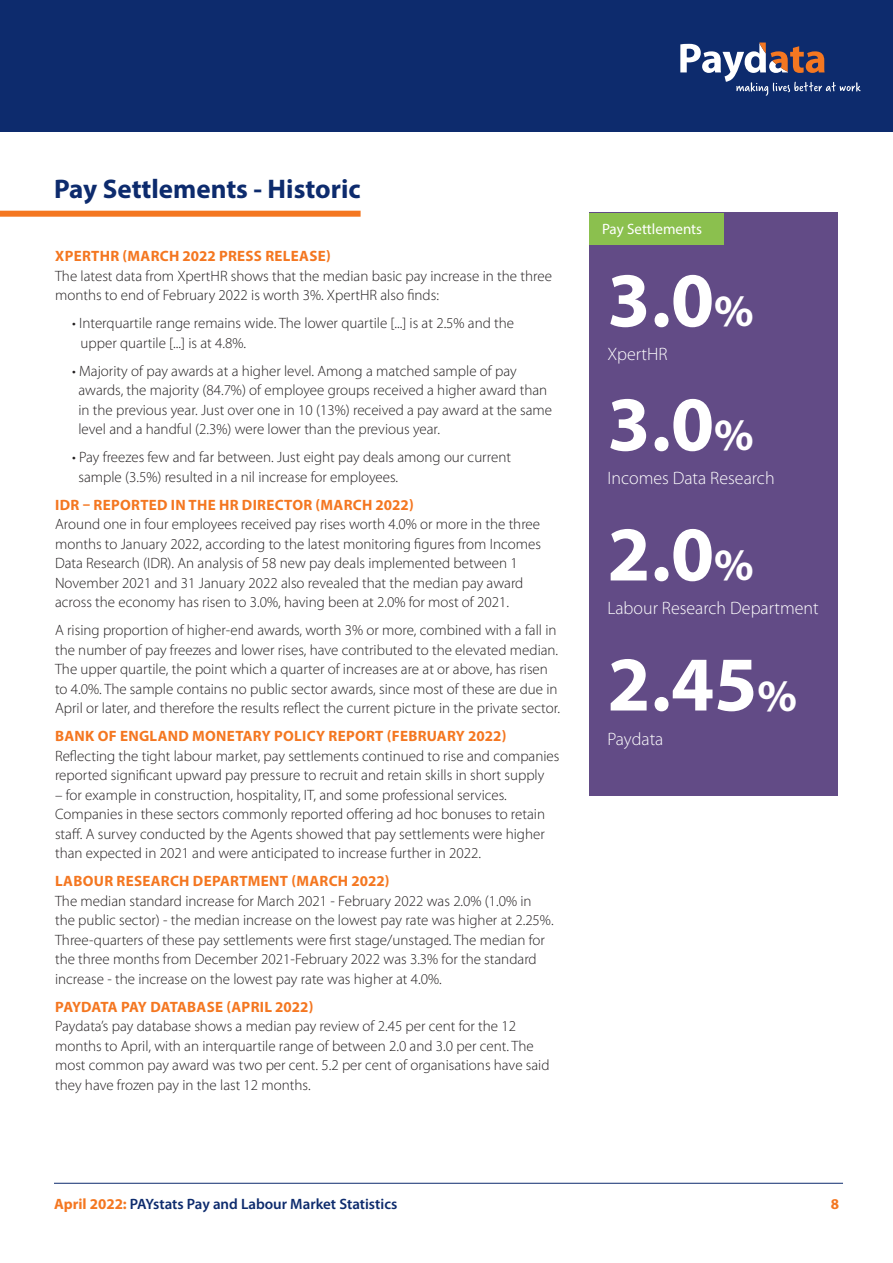
<style>
.page{position:relative;width:893px;height:1263px;background:#fff}
.page>*{position:absolute;margin:0;border:0;box-sizing:border-box;transform-origin:0 0}
.t1{font:700 78px "Myriad Pro";color:#fff}
.t2{font:700 27px "Myriad Pro";color:#0d2b6d}
.t3{font:300 18px "Myriad Pro";color:#fff}
.t4{font:300 15px/19.5px "Myriad Pro";color:#231f20}
.t5{font:700 15px "Myriad Pro";letter-spacing:.02em;color:#f47721}
.t6{font:600 15px "Myriad Pro";color:#0d2b6d}
.t7{font:700 15px "Myriad Pro";color:#f47721}
.t8{font:15px "Myriad Pro";color:#fff}
.s1{font-size:45px}
.s2{font-weight:700;color:#f47721}
</style>
<div class="page">
<div style="left:0;top:211px;width:361px;height:6px;background:#f47721"></div>
<div style="left:589px;top:213px;width:249px;height:583px;background:#624b86"></div>
<div style="left:589px;top:213px;width:134px;height:31px;background:#8bc04e"></div>
<div style="left:0;top:0;width:893px;height:132px;background:#0d2b6d"></div>
<svg style="left:680px;top:43px;width:181px;height:53px"></svg>
<hr style="left:54px;top:1183px;width:789px;height:1px;background:#0d2b6d">
<p class="t2" style="left:54px;top:171px;width:308px">Pay Settlements - Historic</p>
<p class="t5" style="left:55px;top:246px;width:277px">XPERTHR (MARCH 2022 PRESS RELEASE)</p>
<p class="t4" style="left:55px;top:266px;width:498px">The latest data from XpertHR shows that the median basic pay increase in the three months to end of February 2022 is worth 3%. XpertHR also finds:</p>
<p class="t4" style="left:72px;top:313px;width:444px">• Interquartile range remains wide. The lower quartile [...] is at 2.5% and the</p>
<p class="t4" style="left:81px;top:333px;width:167px">upper quartile [...] is at 4.8%.</p>
<p class="t4" style="left:72px;top:361px;width:446px">• Majority of pay awards at a higher level. Among a matched sample of pay</p>
<p class="t4" style="left:78px;top:380px;width:475px">awards, the majority (84.7%) of employee groups received a higher award than in the previous year. Just over one in 10 (13%) received a pay award at the same level and a handful (2.3%) were lower than the previous year.</p>
<p class="t4" style="left:72px;top:447px;width:440px">• Pay freezes few and far between. Just eight pay deals among our current</p>
<p class="t4" style="left:78px;top:467px;width:321px">sample (3.5%) resulted in a nil increase for employees.</p>
<p class="t5" style="left:55px;top:495px;width:360px">IDR – REPORTED IN THE HR DIRECTOR (MARCH 2022)</p>
<p class="t4" style="left:55px;top:514px;width:487px">Around one in four employees received pay rises worth 4.0% or more in the three months to January 2022, according to the latest monitoring figures from Incomes Data Research (IDR). An analysis of 58 new pay deals implemented between 1<br>November 2021 and 31 January 2022 also revealed that the median pay award across the economy has risen to 3.0%, having been at 2.0% for most of 2021.</p>
<p class="t4" style="left:55px;top:620px;width:507px">A rising proportion of higher-end awards, worth 3% or more, combined with a fall in the number of pay freezes and lower rises, have contributed to the elevated median.<br>The upper quartile, the point which a quarter of increases are at or above, has risen to 4.0%. The sample contains no public sector awards, since most of these are due in April or later, and therefore the results reflect the current picture in the private sector.</p>
<p class="t5" style="left:55px;top:726px;width:453px">BANK OF ENGLAND MONETARY POLICY REPORT (FEBRUARY 2022)</p>
<p class="t4" style="left:55px;top:746px;width:506px">Reflecting the tight labour market, pay settlements continued to rise and companies reported significant upward pay pressure to recruit and retain skills in short supply</p>
<p class="t4" style="left:55px;top:785px;width:491px">– for example in construction, hospitality, IT, and some professional services.<br>Companies in these sectors commonly reported offering ad hoc bonuses to retain staff. A survey conducted by the Agents showed that pay settlements were higher than expected in 2021 and were anticipated to increase further in 2022.</p>
<p class="t5" style="left:55px;top:871px;width:336px">LABOUR RESEARCH DEPARTMENT (MARCH 2022)</p>
<p class="t4" style="left:55px;top:891px;width:500px">The median standard increase for March 2021 - February 2022 was 2.0% (1.0% in the public sector) - the median increase on the lowest pay rate was higher at 2.25%.<br>Three-quarters of these pay settlements were first stage/unstaged. The median for the three months from December 2021-February 2022 was 3.3% for the standard increase - the increase on the lowest pay rate was higher at 4.0%.</p>
<p class="t7" style="left:55px;top:997px;width:260px">PAYDATA PAY DATABASE (APRIL 2022)</p>
<p class="t4" style="left:55px;top:1016px;width:496px">Paydata’s pay database shows a median pay review of 2.45 per cent for the 12 months to April, with an interquartile range of between 2.0 and 3.0 per cent. The most common pay award was two per cent. 5.2 per cent of organisations have said they have frozen pay in the last 12 months.</p>
<p class="t8" style="left:602px;top:220px;width:102px">Pay Settlements</p>
<p class="t1" style="left:607px;top:249px;width:148px">3.0<span class="s1">%</span></p>
<p class="t3" style="left:607px;top:344px;width:62px">XpertHR</p>
<p class="t1" style="left:607px;top:373px;width:148px">3.0<span class="s1">%</span></p>
<p class="t3" style="left:607px;top:468px;width:169px">Incomes Data Research</p>
<p class="t1" style="left:607px;top:503px;width:148px">2.0<span class="s1">%</span></p>
<p class="t3" style="left:607px;top:598px;width:213px">Labour Research Department</p>
<p class="t1" style="left:607px;top:633px;width:191px">2.45<span class="s1">%</span></p>
<p class="t3" style="left:607px;top:728px;width:58px">Paydata</p>
<p class="t6" style="left:54px;top:1195px;width:345px"><span class="s2">April 2022:</span> PAYstats Pay and Labour Market Statistics</p>
<p class="t5" style="left:831px;top:1194px;width:10px">8</p>
</div>
